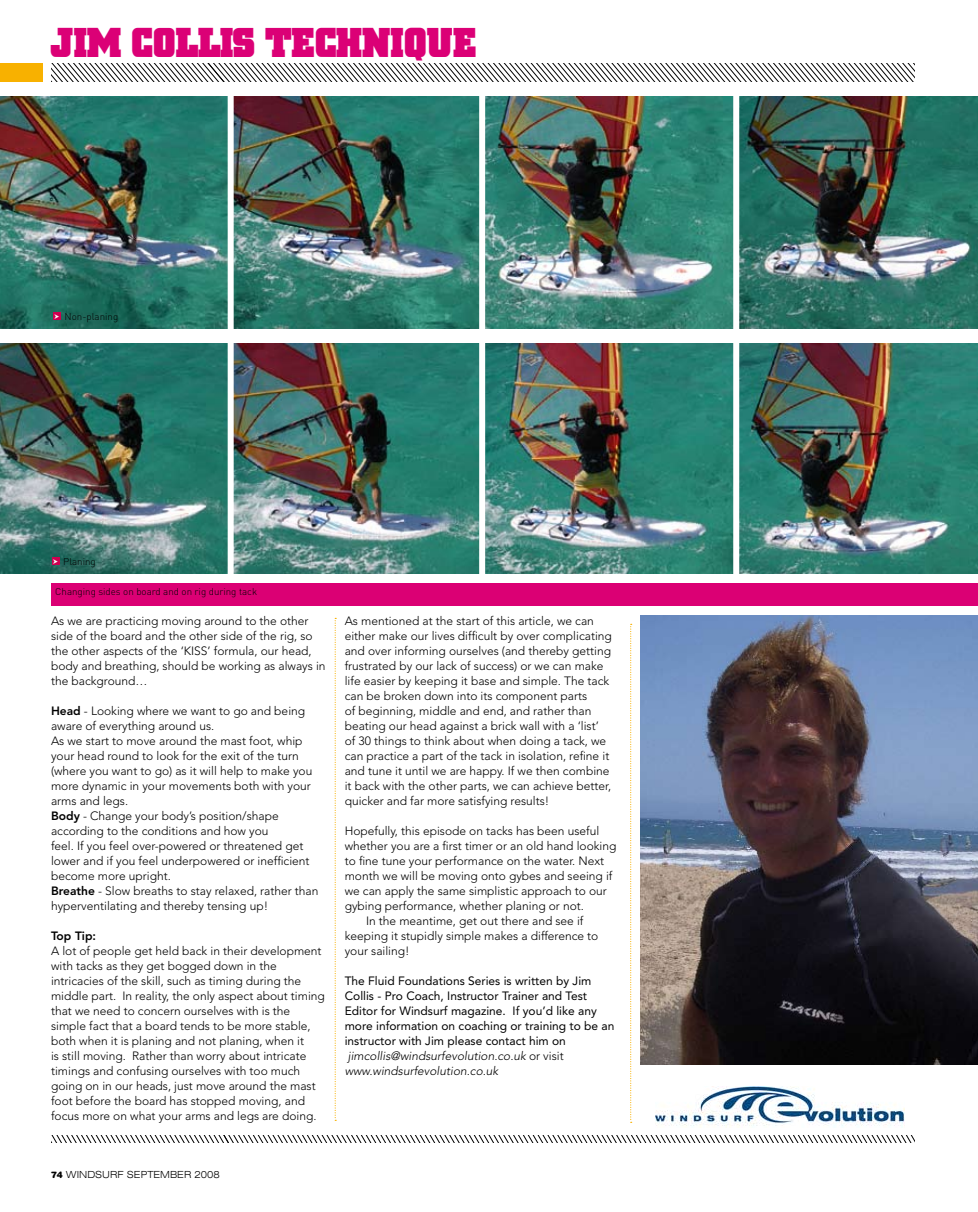
<style>
.page{position:relative;width:978px;height:1212px;background:#fff}
.page>*{position:absolute;margin:0;border:0;box-sizing:border-box;transform-origin:0 0}
.t1{font:45px "Blax Slab XXL";letter-spacing:-.01em;color:#db0076}
.t2{font:300 12px/15px "Avenir";color:#000}
.t3{font:12px/15px "Avenir";color:#000}
.t4{font:800 12px "Avenir";color:#000}
.t5{font:300 9.75px "DIN";color:#000}
.t6{font:300 expanded 9.75px "Swiss 721 BT";color:#000}
.s1{font-family:"Pointers";font-weight:400;font-size:7.8px;color:#fff}
.s2{font-weight:800}
.s3{font-family:"Swiss 721 BT Black Rounded";font-weight:400;font-stretch:normal;font-size:9px}
.s4{font-weight:300;font-style:italic}
.s5{font-weight:300}
</style>
<div class="page">
<img style="left:656px;top:1086px;width:248px;height:42px">
<svg style="left:335px;top:618px;width:1px;height:503px"></svg>
<svg style="left:630px;top:624px;width:2px;height:499px"></svg>
<img style="left:0;top:96px;width:978px;height:232px">
<img style="left:0;top:343px;width:978px;height:231px">
<img style="left:641px;top:615px;width:337px;height:449px">
<div style="left:51px;top:583px;width:927px;height:22px;background:#db0074"></div>
<div style="left:53px;top:312px;width:8px;height:8px;background:#ce0050"></div>
<div style="left:52px;top:557px;width:8px;height:8px;background:#ce0050"></div>
<div style="left:228px;top:90px;width:6px;height:487px;background:#fff"></div>
<div style="left:479px;top:91px;width:6px;height:486px;background:#fff"></div>
<div style="left:733px;top:92px;width:6px;height:487px;background:#fff"></div>
<div style="left:0;top:64px;width:43px;height:18px;background:#f8b100"></div>
<svg style="left:51px;top:64px;width:863px;height:18px"></svg>
<svg style="left:51px;top:1135px;width:863px;height:7px"></svg>
<h1 class="t1" style="left:50px;top:19px;width:428px">JIM COLLIS TECHNIQUE</h1>
<p class="t5" style="left:54px;top:310px;width:65px"><span class="s1">b</span> Non-planing</p>
<p class="t5" style="left:53px;top:555px;width:44px"><span class="s1">b</span> Planing</p>
<p class="t5" style="left:55px;top:585px;width:203px">Changing sides on board and on rig during tack</p>
<p class="t2" style="left:51px;top:614px;width:276px">As we are practicing moving around to the other side of the board and the other side of the rig, so the other aspects of the ‘KISS’ formula, our head, body and breathing, should be working as always in the background…</p>
<p class="t2" style="left:51px;top:704px;width:269px"><span class="s2">Head</span> - Looking where we want to go and being aware of everything around us.<br>As we start to move around the mast foot, whip your head round to look for the exit of the turn (where you want to go) as it will help to make you more dynamic in your movements both with your arms and legs.<br><span class="s2">Body</span> - Change your body’s position/shape according to the conditions and how you<br>feel. If you feel over-powered or threatened get lower and if you feel underpowered or inefficient become more upright.<br><span class="s2">Breathe</span> - Slow breaths to stay relaxed, rather than hyperventilating and thereby tensing up!</p>
<p class="t4" style="left:51px;top:929px;width:47px">Top Tip:</p>
<p class="t2" style="left:51px;top:944px;width:275px">A lot of people get held back in their development with tacks as they get bogged down in the intricacies of the skill, such as timing during the middle part. In reality, the only aspect about timing that we need to concern ourselves with is the simple fact that a board tends to be more stable, both when it is planing and not planing, when it<br>is still moving. Rather than worry about intricate timings and confusing ourselves with too much going on in our heads, just move around the mast foot before the board has stopped moving, and focus more on what your arms and legs are doing.</p>
<p class="t6" style="left:51px;top:1169px;width:170px"><span class="s3">74</span> WINDSURF SEPTEMBER 2008</p>
<p class="t2" style="left:345px;top:614px;width:269px">As mentioned at the start of this article, we can either make our lives difficult by over complicating and over informing ourselves (and thereby getting frustrated by our lack of success) or we can make life easier by keeping it base and simple. The tack can be broken down into its component parts<br>of beginning, middle and end, and rather than beating our head against a brick wall with a ‘list’ of 30 things to think about when doing a tack, we can practice a part of the tack in isolation, refine it and tune it until we are happy. If we then combine it back with the other parts, we can achieve better, quicker and far more satisfying results!</p>
<p class="t2" style="left:345px;top:824px;width:256px">Hopefully, this episode on tacks has been useful</p>
<p class="t2" style="left:345px;top:839px;width:273px">whether you are a first timer or an old hand looking</p>
<p class="t2" style="left:345px;top:854px;width:261px">to fine tune your performance on the water. Next</p>
<p class="t2" style="left:345px;top:869px;width:269px">month we will be moving onto gybes and seeing if</p>
<p class="t2" style="left:345px;top:884px;width:264px">we can apply the same simplistic approach to our</p>
<p class="t2" style="left:345px;top:899px;width:241px">gybing performance, whether planing or not.</p>
<p class="t2" style="left:366px;top:914px;width:219px">In the meantime, get out there and see if</p>
<p class="t2" style="left:345px;top:929px;width:255px">keeping it stupidly simple makes a difference to</p>
<p class="t2" style="left:345px;top:944px;width:66px">your sailing!</p>
<p class="t3" style="left:345px;top:974px;width:271px">The Fluid Foundations Series is written by Jim Collis - Pro Coach, Instructor Trainer and Test Editor for Windsurf magazine. If you’d like any more information on coaching or training to be an instructor with Jim please contact him on <span class="s4">jimcollis@windsurfevolution.co.uk</span> <span class="s5">or visit </span><span class="s4">www.windsurfevolution.co.uk</span></p>
</div>
